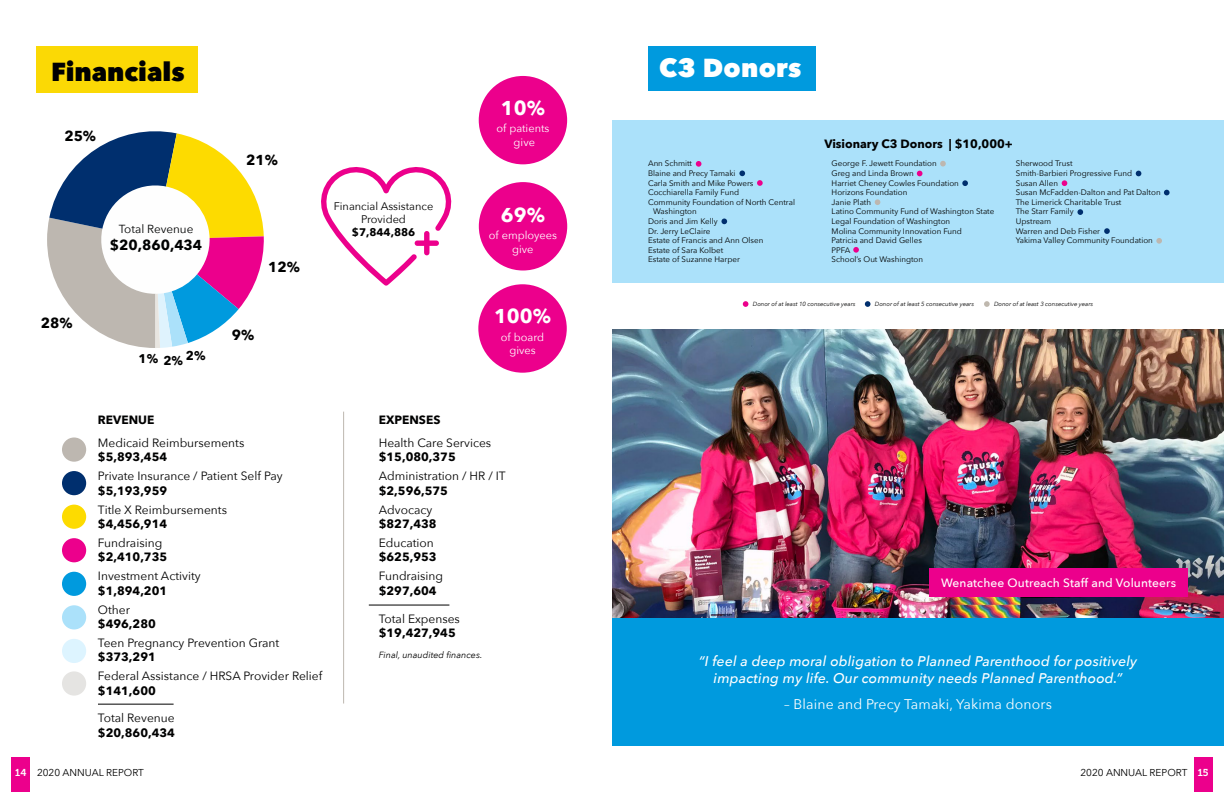
<style>
.page{position:relative;width:1224px;height:792px;background:#fff}
.page>*{position:absolute;margin:0;border:0;box-sizing:border-box;transform-origin:0 0}
.t1{font:800 26px "Avenir Next";color:#000101}
.t2{font:800 26px "Avenir Next";letter-spacing:.01em;color:#fff}
.t3{font:700 20px "Avenir Next";color:#fff}
.t4{font:700 14.4px "Avenir Next";color:#000101}
.t5{font:italic 500 14px/16.8px "Avenir Next";letter-spacing:.01em;color:#fff;text-align:center}
.t6{font:14px "Avenir Next";letter-spacing:.01em;color:#fff}
.t7{font:700 12.6px "Avenir Next";color:#000101}
.t8{font:12px "Avenir Next";color:#000101}
.t9{font:700 12px "Avenir Next";color:#000101}
.t10{font:500 12px "Avenir Next";letter-spacing:.01em;color:#fff}
.t11{font:11.7px "Avenir Next";color:#000101}
.t12{font:11px/13.2px "Avenir Next";color:#fff;text-align:center}
.t13{font:11px/13.2px "Avenir Next";color:#000;text-align:center}
.t14{font:700 11px "Avenir Next";color:#000}
.t15{font:10px "Avenir Next";color:#000101}
.t16{font:10px "Museo Slab 700";color:#fff}
.t17{font:italic 9px "Avenir Next";color:#000101}
.t18{font:8px/9.6px "Avenir Next";color:#000101}
.t19{font:italic 6px "Avenir Next";color:#000101}
</style>
<div class="page">
<div style="left:12px;top:758px;width:18px;height:34px;background:#ec008c"></div>
<div style="left:1194px;top:758px;width:18px;height:34px;background:#ec008c"></div>
<div style="left:36px;top:46px;width:162px;height:46px;background:#fbd905"></div>
<div style="left:479px;top:182px;width:88px;height:89px;background:#ec008c;border-radius:50%"></div>
<div style="left:478px;top:284px;width:89px;height:89px;background:#ec008c;border-radius:50%"></div>
<div style="left:479px;top:76px;width:88px;height:88px;background:#ec008c;border-radius:50%"></div>
<hr style="left:369px;top:605px;width:80px;height:1px;background:#000">
<hr style="left:98px;top:704px;width:76px;height:1px;background:#000">
<div style="left:62px;top:437px;width:24px;height:25px;background:#bdb7b0;border-radius:50%"></div>
<div style="left:62px;top:471px;width:24px;height:24px;background:#002f6e;border-radius:50%"></div>
<div style="left:62px;top:505px;width:24px;height:24px;background:#fddb00;border-radius:50%"></div>
<div style="left:62px;top:538px;width:24px;height:24px;background:#ec008c;border-radius:50%"></div>
<div style="left:62px;top:572px;width:24px;height:24px;background:#009ade;border-radius:50%"></div>
<div style="left:62px;top:605px;width:24px;height:24px;background:#abe1fa;border-radius:50%"></div>
<div style="left:62px;top:639px;width:24px;height:24px;background:#ddf4ff;border-radius:50%"></div>
<hr style="left:343px;top:412px;width:1px;height:292px;background:#bdb7b0">
<div style="left:648px;top:46px;width:167px;height:44px;background:#009ade"></div>
<div style="left:612px;top:120px;width:612px;height:163px;background:#abe1fa"></div>
<div style="left:612px;top:617px;width:612px;height:129px;background:#009ade"></div>
<img style="left:612px;top:329px;width:612px;height:288px">
<div style="left:929px;top:568px;width:259px;height:29px;background:#ec008c"></div>
<svg style="left:743px;top:301px;width:5px;height:6px"></svg>
<svg style="left:865px;top:301px;width:6px;height:6px"></svg>
<svg style="left:984px;top:301px;width:6px;height:6px"></svg>
<svg style="left:696px;top:161px;width:5px;height:6px"></svg>
<svg style="left:739px;top:170px;width:6px;height:6px"></svg>
<svg style="left:721px;top:219px;width:6px;height:5px"></svg>
<svg style="left:757px;top:180px;width:6px;height:6px"></svg>
<svg style="left:940px;top:161px;width:6px;height:5px"></svg>
<svg style="left:875px;top:199px;width:5px;height:6px"></svg>
<svg style="left:917px;top:171px;width:5px;height:5px"></svg>
<svg style="left:1062px;top:180px;width:5px;height:6px"></svg>
<svg style="left:853px;top:247px;width:6px;height:6px"></svg>
<svg style="left:962px;top:180px;width:6px;height:6px"></svg>
<svg style="left:1136px;top:171px;width:5px;height:5px"></svg>
<svg style="left:1077px;top:209px;width:6px;height:6px"></svg>
<svg style="left:1104px;top:228px;width:6px;height:6px"></svg>
<svg style="left:1156px;top:238px;width:6px;height:6px"></svg>
<svg style="left:1164px;top:190px;width:6px;height:5px"></svg>
<div style="left:62px;top:671px;width:24px;height:25px;background:#e5e4e2;border-radius:50%"></div>
<svg style="left:47px;top:131px;width:217px;height:217px"></svg>
<svg style="left:321px;top:167px;width:131px;height:119px"></svg>
<h1 class="t1" style="left:51px;top:55px;width:135px">Financials</h1>
<h3 class="t4" style="left:64px;top:124px;width:33px">25%</h3>
<h3 class="t4" style="left:41px;top:311px;width:33px">28%</h3>
<h3 class="t11" style="left:119px;top:219px;width:76px">Total Revenue</h3>
<h3 class="t4" style="left:110px;top:233px;width:94px">$20,860,434</h3>
<h3 class="t7" style="left:139px;top:348px;width:68px">1% 2% 2%</h3>
<h3 class="t4" style="left:246px;top:147px;width:33px">21%</h3>
<h3 class="t4" style="left:268px;top:254px;width:33px">12%</h3>
<h3 class="t4" style="left:232px;top:323px;width:24px">9%</h3>
<h3 class="t13" style="left:334px;top:199px;width:101px">Financial Assistance<br>Provided</h3>
<h3 class="t14" style="left:352px;top:223px;width:65px">$7,844,886</h3>
<h2 class="t3" style="left:501px;top:90px;width:46px">10%</h2>
<h3 class="t12" style="left:496px;top:122px;width:55px">of patients give</h3>
<h2 class="t3" style="left:501px;top:197px;width:46px">69%</h2>
<h3 class="t12" style="left:489px;top:229px;width:70px">of employees give</h3>
<h2 class="t3" style="left:494px;top:299px;width:58px">100%</h2>
<h3 class="t12" style="left:501px;top:330px;width:45px">of board gives</h3>
<h1 class="t2" style="left:659px;top:51px;width:144px">C3 Donors</h1>
<p class="t18" style="left:648px;top:159px;width:46px">Ann Schmitt</p>
<p class="t18" style="left:648px;top:168px;width:89px">Blaine and Precy Tamaki</p>
<p class="t18" style="left:648px;top:178px;width:107px">Carla Smith and Mike Powers</p>
<p class="t18" style="left:648px;top:187px;width:93px">Cocchiarella Family Fund</p>
<p class="t18" style="left:648px;top:197px;width:148px">Community Foundation of North Central</p>
<p class="t18" style="left:653px;top:207px;width:45px">Washington</p>
<p class="t18" style="left:648px;top:216px;width:71px">Doris and Jim Kelly</p>
<p class="t18" style="left:648px;top:226px;width:64px">Dr. Jerry LeClaire</p>
<p class="t18" style="left:648px;top:235px;width:117px">Estate of Francis and Ann Olsen</p>
<p class="t18" style="left:648px;top:245px;width:77px">Estate of Sara Kolbet</p>
<p class="t18" style="left:648px;top:255px;width:93px">Estate of Suzanne Harper</p>
<h3 class="t9" style="left:824px;top:133px;width:190px">Visionary C3 Donors | $10,000+</h3>
<p class="t18" style="left:832px;top:159px;width:164px">George F. Jewett Foundation<br>Greg and Linda Brown<br>Harriet Cheney Cowles Foundation<br>Horizons Foundation<br>Janie Plath<br>Latino Community Fund of Washington State<br>Legal Foundation of Washington<br>Molina Community Innovation Fund<br>Patricia and David Gelles<br>PPFA<br>School’s Out Washington</p>
<p class="t18" style="left:1016px;top:159px;width:146px">Sherwood Trust<br>Smith-Barbieri Progressive Fund<br>Susan Allen<br>Susan McFadden-Dalton and Pat Dalton<br>The Limerick Charitable Trust<br>The Starr Family<br>Upstream<br>Warren and Deb Fisher<br>Yakima Valley Community Foundation</p>
<p class="t19" style="left:753px;top:299px;width:104px">Donor of at least 10 consecutive years</p>
<p class="t19" style="left:875px;top:299px;width:101px">Donor of at least 5 consecutive years</p>
<p class="t19" style="left:994px;top:299px;width:101px">Donor of at least 3 consecutive years</p>
<h3 class="t9" style="left:98px;top:409px;width:58px">REVENUE</h3>
<h3 class="t8" style="left:98px;top:433px;width:148px">Medicaid Reimbursements</h3>
<h3 class="t9" style="left:98px;top:447px;width:71px">$5,893,454</h3>
<h3 class="t8" style="left:98px;top:466px;width:186px">Private Insurance / Patient Self Pay</h3>
<h3 class="t9" style="left:98px;top:480px;width:71px">$5,193,959</h3>
<h3 class="t8" style="left:98px;top:499px;width:131px">Title X Reimbursements</h3>
<h3 class="t9" style="left:98px;top:513px;width:71px">$4,456,914</h3>
<h3 class="t8" style="left:98px;top:533px;width:66px">Fundraising</h3>
<h3 class="t9" style="left:98px;top:547px;width:71px">$2,410,735</h3>
<h3 class="t8" style="left:98px;top:566px;width:104px">Investment Activity</h3>
<h3 class="t9" style="left:98px;top:580px;width:71px">$1,894,201</h3>
<h3 class="t8" style="left:98px;top:599px;width:34px">Other</h3>
<h3 class="t9" style="left:98px;top:613px;width:59px">$496,280</h3>
<h3 class="t8" style="left:98px;top:633px;width:183px">Teen Pregnancy Prevention Grant</h3>
<h3 class="t9" style="left:98px;top:647px;width:59px">$373,291</h3>
<h3 class="t8" style="left:98px;top:666px;width:226px">Federal Assistance / HRSA Provider Relief</h3>
<h3 class="t9" style="left:98px;top:680px;width:59px">$141,600</h3>
<h3 class="t8" style="left:98px;top:708px;width:78px">Total Revenue</h3>
<h3 class="t9" style="left:98px;top:722px;width:78px">$20,860,434</h3>
<h3 class="t9" style="left:379px;top:409px;width:63px">EXPENSES</h3>
<h3 class="t8" style="left:379px;top:433px;width:114px">Health Care Services</h3>
<h3 class="t9" style="left:379px;top:447px;width:78px">$15,080,375</h3>
<h3 class="t8" style="left:379px;top:466px;width:128px">Administration / HR / IT</h3>
<h3 class="t9" style="left:379px;top:480px;width:71px">$2,596,575</h3>
<h3 class="t8" style="left:379px;top:499px;width:55px">Advocacy</h3>
<h3 class="t9" style="left:379px;top:513px;width:59px">$827,438</h3>
<h3 class="t8" style="left:379px;top:533px;width:57px">Education</h3>
<h3 class="t9" style="left:379px;top:547px;width:59px">$625,953</h3>
<h3 class="t8" style="left:379px;top:566px;width:66px">Fundraising</h3>
<h3 class="t9" style="left:379px;top:580px;width:59px">$297,604</h3>
<h3 class="t8" style="left:379px;top:608px;width:83px">Total Expenses</h3>
<h3 class="t9" style="left:379px;top:622px;width:78px">$19,427,945</h3>
<p class="t17" style="left:379px;top:648px;width:105px">Final, unaudited finances.</p>
<h3 class="t10" style="left:941px;top:572px;width:236px">Wenatchee Outreach Staff and Volunteers</h3>
<h3 class="t5" style="left:699px;top:652px;width:440px">“I feel a deep moral obligation to Planned Parenthood for positively impacting my life. Our community needs Planned Parenthood.”</h3>
<h3 class="t6" style="left:784px;top:692px;width:269px">– Blaine and Precy Tamaki, Yakima donors</h3>
<p class="t16" style="left:15px;top:766px;width:13px">14</p>
<p class="t15" style="left:37px;top:764px;width:108px">2020 ANNUAL REPORT</p>
<p class="t15" style="left:1080px;top:764px;width:108px">2020 ANNUAL REPORT</p>
<p class="t16" style="left:1198px;top:766px;width:12px">15</p>
</div>
